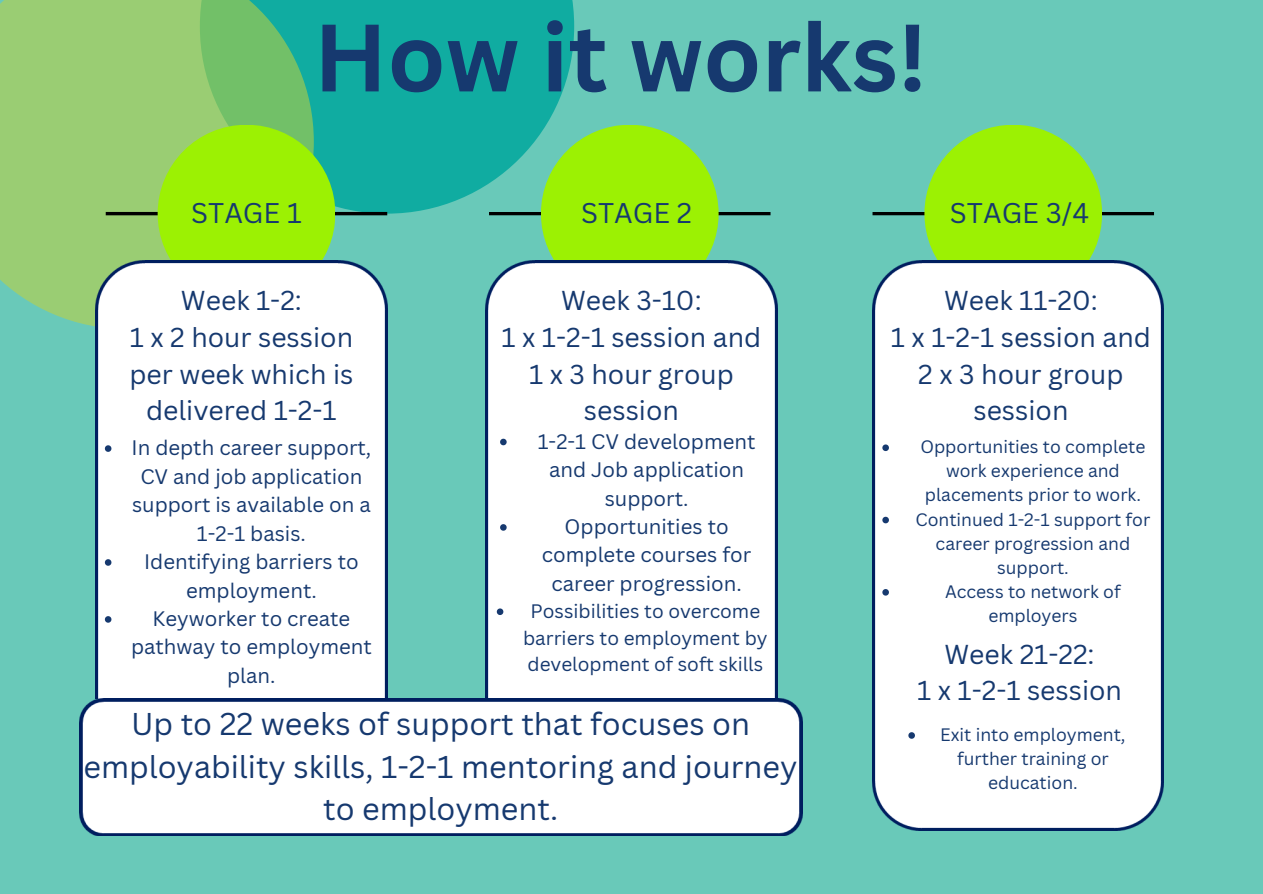
<style>
.page{position:relative;width:1263px;height:894px;background:#fff}
.page>*{position:absolute;margin:0;border:0;box-sizing:border-box;transform-origin:0 0}
.t1{font:700 93.3px "Canva Sans";color:#16396f}
.t2{font:30.6px/42.8px "Canva Sans";color:#16396f;text-align:center}
.t3{font:27.75px "Canva Sans";color:#16396f}
.t4{font:26.55px/36.6px "Canva Sans";color:#16396f;text-align:center}
.t5{font:20.4px/28.5px "Canva Sans";color:#16396f;text-align:center}
.t6{font:18.9px/26.2px "Canva Sans";color:#16396f;text-align:center}
.t7{font:17.55px/24px "Canva Sans";color:#16396f;text-align:center}
</style>
<div class="page">
<div style="left:0;top:0;width:1263px;height:893px;background:#69c9b9"></div>
<svg style="left:314px;top:0;width:260px;height:213px;background:#18aea3"></svg>
<svg style="left:0;top:0;width:314px;height:329px;background:#8cc974"></svg>
<hr style="left:106px;top:212px;width:281px;height:3px;background:#000">
<div style="left:158px;top:125px;width:177px;height:177px;background:#9cf103;border-radius:50%"></div>
<div style="left:96px;top:260px;width:291px;height:438px;background:#fff"></div>
<hr style="left:489px;top:212px;width:281px;height:3px;background:#000">
<div style="left:541px;top:125px;width:178px;height:177px;background:#9cf103;border-radius:50%"></div>
<hr style="left:872px;top:212px;width:282px;height:3px;background:#000">
<div style="left:924px;top:125px;width:178px;height:177px;background:#9cf103;border-radius:50%"></div>
<div style="left:486px;top:260px;width:291px;height:438px;background:#fff"></div>
<div style="left:872px;top:260px;width:292px;height:570px;background:#fff"></div>
<div style="left:80px;top:698px;width:722px;height:137px;background:#fff"></div>
<svg style="left:105px;top:445px;width:6px;height:6px"></svg>
<svg style="left:105px;top:559px;width:6px;height:6px"></svg>
<svg style="left:105px;top:616px;width:6px;height:6px"></svg>
<svg style="left:500px;top:438px;width:7px;height:7px"></svg>
<svg style="left:500px;top:524px;width:7px;height:6px"></svg>
<svg style="left:497px;top:608px;width:6px;height:7px"></svg>
<svg style="left:882px;top:444px;width:7px;height:7px"></svg>
<svg style="left:882px;top:516px;width:7px;height:7px"></svg>
<svg style="left:882px;top:589px;width:7px;height:6px"></svg>
<svg style="left:908px;top:732px;width:7px;height:6px"></svg>
<h2 class="t1" style="left:314px;top:-8px;width:615px">How it works!</h2>
<h2 class="t3" style="left:191px;top:193px;width:112px">STAGE 1</h2>
<p class="t3" style="left:581px;top:193px;width:112px">STAGE 2</p>
<h4 class="t3" style="left:950px;top:193px;width:141px">STAGE 3/4</h4>
<p class="t4" style="left:130px;top:282px;width:225px">Week 1-2:<br>1 x 2 hour session per week which is delivered 1-2-1</p>
<h4 class="t4" style="left:501px;top:282px;width:262px">Week 3-10:<br>1 x 1-2-1 session and<br>1 x 3 hour group session</h4>
<p class="t4" style="left:891px;top:282px;width:262px">Week 11-20:<br>1 x 1-2-1 session and<br>2 x 3 hour group session</p>
<p class="t5" style="left:132px;top:433px;width:241px">In depth career support,<br>CV and job application support is available on a<br>1-2-1 basis.</p>
<p class="t5" style="left:144px;top:546px;width:216px">Identifying barriers to employment.</p>
<p class="t5" style="left:131px;top:603px;width:242px">Keyworker to create pathway to employment plan.</p>
<p class="t5" style="left:538px;top:426px;width:219px">1-2-1 CV development and Job application support.</p>
<p class="t5" style="left:542px;top:511px;width:211px">Opportunities to complete courses for career progression.</p>
<p class="t6" style="left:523px;top:597px;width:246px">Possibilities to overcome barriers to employment by development of soft skills</p>
<h5 class="t2" style="left:83px;top:701px;width:715px">Up to 22 weeks of support that focuses on employability skills, 1-2-1 mentoring and journey to employment.</h5>
<h5 class="t7" style="left:920px;top:434px;width:227px">Opportunities to complete work experience and placements prior to work.</h5>
<p class="t7" style="left:915px;top:506px;width:236px">Continued 1-2-1 support for career progression and support.</p>
<p class="t7" style="left:945px;top:579px;width:177px">Access to network of employers</p>
<h4 class="t4" style="left:917px;top:634px;width:207px">Week 21-22:<br>1 x 1-2-1 session</h4>
<p class="t7" style="left:940px;top:722px;width:187px">Exit into employment, further training or education.</p>
</div>
